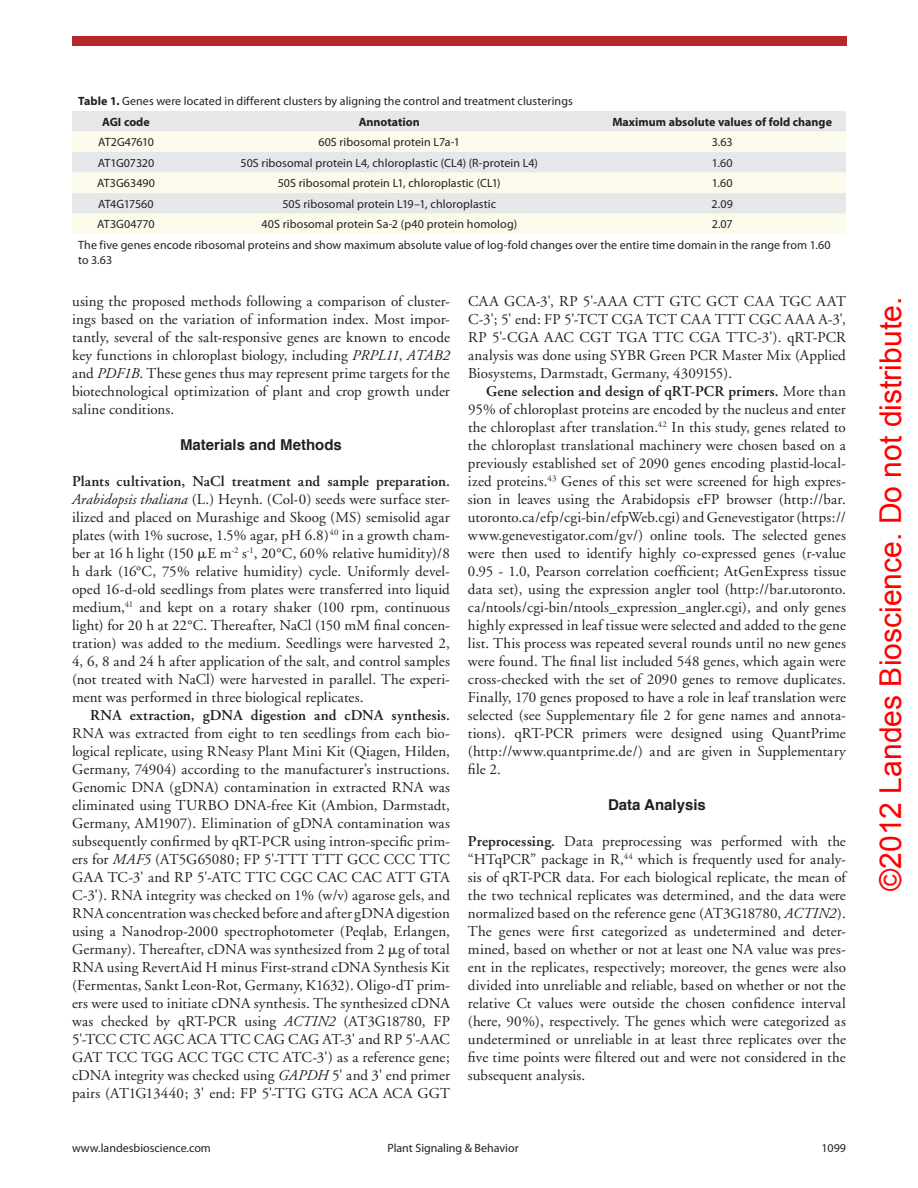
<style>
.page{position:relative;width:918px;height:1188px;background:#fff}
.page>*{position:absolute;margin:0;border:0;box-sizing:border-box;transform-origin:0 0}
.t1{font:30.15px "Arial";color:#f00}
.t2{font:15px/18px "Adobe Garamond";letter-spacing:.005em;color:#231f20;text-align:justify}
.t3{font:600 15px "Adobe Garamond";letter-spacing:.01em;color:#231f20}
.t4{font:700 15px "Helvetica";color:#231f20}
.t5{font:12px/21.1px "Myriad Pro";letter-spacing:.005em;color:#231f20}
.t6{font:700 12px "Myriad Pro";color:#231f20}
.t7{font:12px "Myriad Pro";letter-spacing:-.03em;color:#231f20}
.t8{font:12px "Myriad Pro";letter-spacing:-.035em;color:#231f20}
.s1{font-weight:700}
.s2{font-style:italic}
.s3{font-weight:600}
.s4{font-family:"Universal Std Greekw Math Pi"}
</style>
<div class="page">
<div style="left:72px;top:36px;width:774px;height:10px;background:#b7262b"></div>
<div style="left:72px;top:111px;width:774px;height:21px;background:#e6e7e9"></div>
<svg style="left:72px;top:132px;width:774px;height:102px;background:#f2f2ea"></svg>
<p class="t5" style="left:102px;top:90px;width:472px;text-indent:-24px"><span class="s1">Table 1.</span> Genes were located in different clusters by aligning the control and treatment clusterings<br><span class="s1">AGI code</span></p>
<p class="t6" style="left:359px;top:114px;width:63px">Annotation</p>
<p class="t6" style="left:612px;top:114px;width:221px">Maximum absolute values of fold change</p>
<p class="t7" style="left:98px;top:135px;width:57px">at2G47610</p>
<p class="t5" style="left:318px;top:131px;width:143px">60S ribosomal protein L7a-1</p>
<p class="t5" style="left:712px;top:131px;width:23px">3.63</p>
<p class="t5" style="left:98px;top:152px;width:58px">at1G07320</p>
<p class="t5" style="left:241px;top:152px;width:299px">50S ribosomal protein L4, chloroplastic (CL4) (r-protein L4)</p>
<p class="t5" style="left:712px;top:152px;width:22px">1.60</p>
<p class="t5" style="left:97px;top:173px;width:59px">at3G63490</p>
<p class="t5" style="left:278px;top:173px;width:224px">50S ribosomal protein L1, chloroplastic (CL1)</p>
<p class="t5" style="left:712px;top:173px;width:22px">1.60</p>
<p class="t8" style="left:98px;top:196px;width:57px">at4G17560</p>
<p class="t5" style="left:282px;top:193px;width:215px">50S ribosomal protein L19–1, chloroplastic</p>
<p class="t5" style="left:712px;top:193px;width:23px">2.09</p>
<p class="t5" style="left:97px;top:213px;width:59px">at3G04770</p>
<p class="t5" style="left:261px;top:213px;width:257px">40S ribosomal protein Sa-2 (p40 protein homolog)</p>
<p class="t5" style="left:78px;top:213px;width:754px;text-indent:634px">2.07<br>the five genes encode ribosomal proteins and show maximum absolute value of log-fold changes over the entire time domain in the range from 1.60</p>
<p class="t5" style="left:78px;top:249px;width:36px">to 3.63</p>
<p class="t2" style="left:72px;top:293px;width:379px">using the proposed methods following a comparison of cluster&shy;ings based on the variation of information index. Most impor&shy;tantly, several of the salt-responsive genes are known to encode key functions in chloroplast biology, including <span class="s2">PRPL11</span>, <span class="s2">ATAB2 </span>and <span class="s2">PDF1B</span>. These genes thus may represent prime targets for the biotechnological optimization of plant and crop growth under saline conditions.</p>
<p class="t4" style="left:180px;top:434px;width:163px">Materials and Methods</p>
<p class="t2" style="left:72px;top:473px;width:380px"><span class="s3">Plants cultivation, NaCl treatment and sample preparation.<br></span><span class="s2">Arabidopsis thaliana</span> (L.) Heynh. (Col-0) seeds were surface ster&shy;ilized and placed on Murashige and Skoog (MS) semisolid agar plates (with 1% sucrose, 1.5% agar, pH 6.8)<sup>40</sup> in a growth cham&shy;ber at 16 h light (150 <span class="s4">μ</span>E m<sup>-2</sup> s<sup>-1</sup>, 20°C, 60% relative humidity)/8 h dark (16°C, 75% relative humidity) cycle. Uniformly devel&shy;oped 16-d-old seedlings from plates were transferred into liquid medium,<sup>41</sup> and kept on a rotary shaker (100 rpm, continuous light) for 20 h at 22°C. Thereafter, NaCl (150 mM final concen&shy;tration) was added to the medium. Seedlings were harvested 2, 4, 6, 8 and 24 h after application of the salt, and control samples (not treated with NaCl) were harvested in parallel. The experi&shy;ment was performed in three biological replicates.</p>
<p class="t3" style="left:90px;top:707px;width:361px">RNA extraction, gDNA digestion and cDNA synthesis.</p>
<p class="t2" style="left:72px;top:725px;width:380px">RNA was extracted from eight to ten seedlings from each bio&shy;logical replicate, using RNeasy Plant Mini Kit (Qiagen, Hilden, Germany, 74904) according to the manufacturer’s instructions.<br>Genomic DNA (gDNA) contamination in extracted RNA was eliminated using TURBO DNA-free Kit (Ambion, Darmstadt, Germany, AM1907). Elimination of gDNA contamination was subsequently confirmed by qRT-PCR using intron-specific prim&shy;ers for <span class="s2">MAF5</span> (AT5G65080; FP 5'-TTT TTT GCC CCC TTC GAA TC-3' and RP 5'-ATC TTC CGC CAC CAC ATT GTA C-3'). RNA integrity was checked on 1% (w/v) agarose gels, and RNA concentration was checked before and after gDNA digestion using a Nanodrop-2000 spectrophotometer (Peqlab, Erlangen, Germany). Thereafter, cDNA was synthesized from 2 <span class="s4">μ</span>g of total RNA using RevertAid H minus First-strand cDNA Synthesis Kit (Fermentas, Sankt Leon-Rot, Germany, K1632). Oligo-dT prim&shy;ers were used to initiate cDNA synthesis. The synthesized cDNA was checked by qRT-PCR using <span class="s2">ACTIN2</span> (AT3G18780, FP 5'-TCC CTC AGC ACA TTC CAG CAG AT-3' and RP 5'-AAC GAT TCC TGG ACC TGC CTC ATC-3') as a reference gene; cDNA integrity was checked using <span class="s2">GAPDH</span> 5' and 3' end primer pairs (AT1G13440; 3' end: FP 5'-TTG GTG ACA ACA GGT</p>
<p class="t2" style="left:468px;top:293px;width:379px">CAA GCA-3', RP 5'-AAA CTT GTC GCT CAA TGC AAT C-3'; 5' end: FP 5'-TCT CGA TCT CAA TTT CGC AAA A-3', RP 5'-CGA AAC CGT TGA TTC CGA TTC-3'). qRT-PCR analysis was done using SYBR Green PCR Master Mix (Applied Biosystems, Darmstadt, Germany, 4309155).</p>
<p class="t2" style="left:468px;top:383px;width:380px;text-indent:18px"><span class="s3">Gene selection and design of qRT-PCR primers.</span> More than 95% of chloroplast proteins are encoded by the nucleus and enter the chloroplast after translation.<sup>42</sup> In this study, genes related to the chloroplast translational machinery were chosen based on a previously established set of 2090 genes encoding plastid-local&shy;ized proteins.<sup>43</sup> Genes of this set were screened for high expres&shy;sion in leaves using the Arabidopsis eFP browser (http://bar. utoronto.ca/efp/cgi-bin/efpWeb.cgi) and Genevestigator (https:// www.genevestigator.com/gv/) online tools. The selected genes were then used to identify highly co-expressed genes (r-value 0.95 - 1.0, Pearson correlation coefficient; AtGenExpress tissue data set), using the expression angler tool (http://bar.utoronto. ca/ntools/cgi-bin/ntools_expression_angler.cgi), and only genes highly expressed in leaf tissue were selected and added to the gene list. This process was repeated several rounds until no new genes were found. The final list included 548 genes, which again were cross-checked with the set of 2090 genes to remove duplicates.<br>Finally, 170 genes proposed to have a role in leaf translation were selected (see Supplementary file 2 for gene names and annota&shy;tions). qRT-PCR primers were designed using QuantPrime (http://www.quantprime.de/) and are given in Supplementary file 2.</p>
<p class="t4" style="left:608px;top:794px;width:99px">Data Analysis</p>
<p class="t2" style="left:468px;top:833px;width:379px"><span class="s3">Preprocessing.</span> Data preprocessing was performed with the “HTqPCR” package in R,<sup>44</sup> which is frequently used for analy&shy;sis of qRT-PCR data. For each biological replicate, the mean of the two technical replicates was determined, and the data were normalized based on the reference gene (AT3G18780, <span class="s2">ACTIN2</span>).<br>The genes were first categorized as undetermined and deter&shy;mined, based on whether or not at least one NA value was pres&shy;ent in the replicates, respectively; moreover, the genes were also divided into unreliable and reliable, based on whether or not the relative Ct values were outside the chosen confidence interval (here, 90%), respectively. The genes which were categorized as undetermined or unreliable in at least three replicates over the five time points were filtered out and were not considered in the subsequent analysis.</p>
<p class="t5" style="left:72px;top:1137px;width:140px">www.landesbioscience.com</p>
<p class="t5" style="left:387px;top:1137px;width:133px">Plant Signaling &amp; Behavior</p>
<p class="t5" style="left:821px;top:1137px;width:26px">1099</p>
<h1 class="t1" style="left:871px;top:891px;width:595px;rotate:-90deg">©2012 Landes Bioscience. Do not distribute.</h1>
</div>
